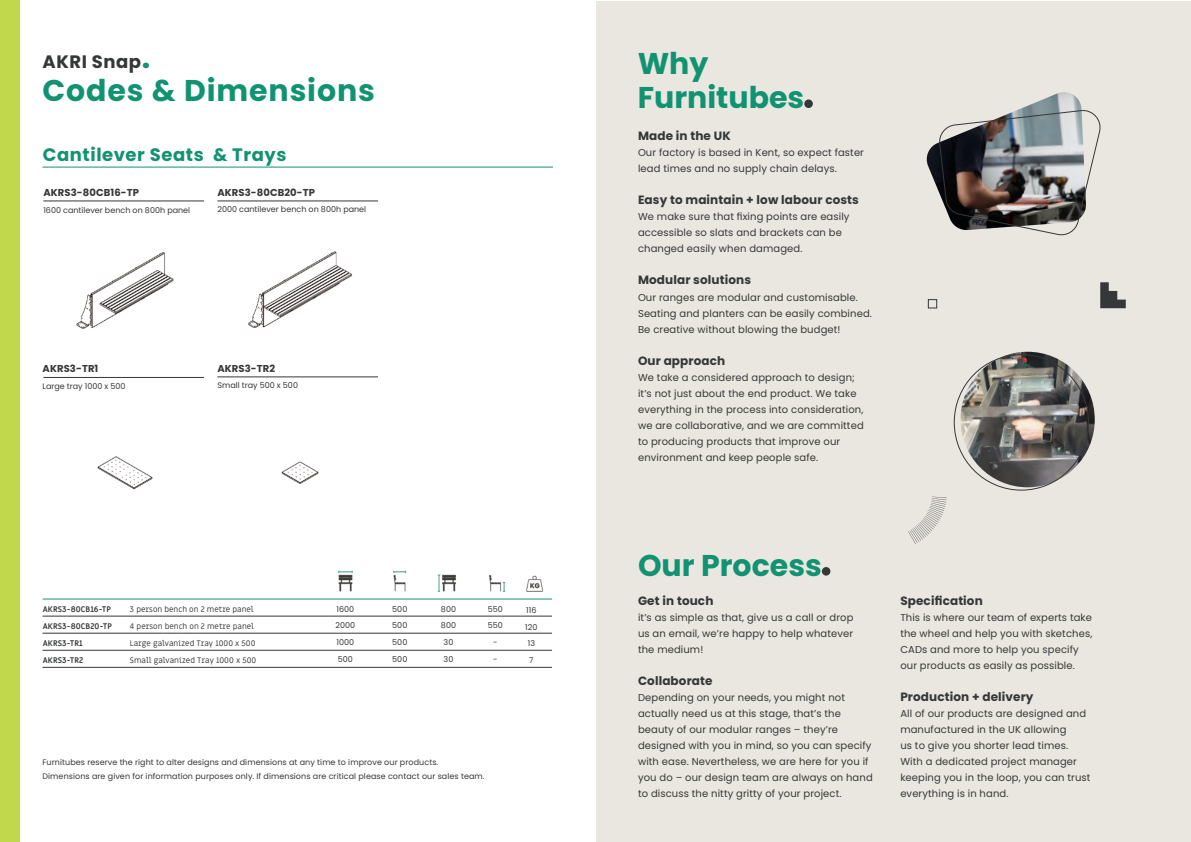
<style>
.page{position:relative;width:1191px;height:842px;background:#fff}
.page>*{position:absolute;margin:0;border:0;box-sizing:border-box;transform-origin:0 0}
.t1{font:700 30px/34px "Poppins";color:#119372}
.t2{font:700 30px "Poppins";letter-spacing:.03em;color:#119372}
.t3{font:700 18px "Poppins";letter-spacing:.03em;color:#119372}
.t4{font:700 18px "Poppins";letter-spacing:.03em;color:#353738}
.t5{font:700 12px "Poppins";letter-spacing:.01em;color:#353738}
.t6{font:10px/16px "Poppins";letter-spacing:.01em;color:#353738}
.t7{font:700 10px "Poppins";letter-spacing:.01em;color:#353738}
.t8{font:8px/16.8px "Poppins";letter-spacing:.01em;color:#353738;text-align:center}
.t9{font:8px/16.8px "Miriam Libre";color:#353738}
.t10{font:700 8px/16.8px "Miriam Libre";letter-spacing:.01em;color:#353738}
.s1{font-size:30px;color:#119372}
</style>
<div class="page">
<img style="left:338px;top:570px;width:15px;height:22px">
<img style="left:393px;top:570px;width:14px;height:22px">
<img style="left:437px;top:574px;width:19px;height:18px">
<img style="left:489px;top:575px;width:17px;height:17px">
<img style="left:526px;top:575px;width:18px;height:17px">
<div style="left:0;top:0;width:20px;height:842px;background:#c0d849"></div>
<img style="left:76px;top:252px;width:98px;height:77px">
<img style="left:248px;top:251px;width:105px;height:77px">
<img style="left:97px;top:456px;width:56px;height:34px">
<img style="left:281px;top:461px;width:38px;height:23px">
<hr style="left:43px;top:167px;width:510px;height:1px;background:#119372">
<hr style="left:43px;top:201px;width:161px;height:1px;background:#353738">
<hr style="left:217px;top:201px;width:161px;height:1px;background:#353738">
<hr style="left:217px;top:376px;width:161px;height:1px;background:#353738">
<hr style="left:43px;top:377px;width:161px;height:1px;background:#353738">
<hr style="left:43px;top:616px;width:509px;height:1px;background:#353738">
<hr style="left:43px;top:650px;width:509px;height:1px;background:#353738">
<hr style="left:43px;top:633px;width:509px;height:1px;background:#353738">
<hr style="left:43px;top:667px;width:509px;height:1px;background:#353738">
<hr style="left:43px;top:598px;width:509px;height:1px;background:#119372">
<div style="left:596px;top:1px;width:594px;height:840px;background:#eae7e1"></div>
<img style="left:926px;top:92px;width:156px;height:98px">
<img style="left:938px;top:109px;width:163px;height:127px">
<img style="left:960px;top:352px;width:134px;height:135px">
<svg style="left:908px;top:497px;width:38px;height:47px"></svg>
<svg style="left:1100px;top:282px;width:25px;height:26px"></svg>
<div style="left:928px;top:299px;width:9px;height:9px;border:1px solid #353738"></div>
<div style="left:804px;top:99px;width:9px;height:9px;background:#353738;border-radius:50%"></div>
<div style="left:822px;top:567px;width:8px;height:9px;background:#353738;border-radius:50%"></div>
<h2 class="t4" style="left:43px;top:51px;width:109px">AKRI Snap<span class="s1">.</span></h2>
<h1 class="t2" style="left:43px;top:73px;width:334px">Codes &amp; Dimensions</h1>
<h2 class="t3" style="left:43px;top:145px;width:245px">Cantilever Seats &amp; Trays</h2>
<p class="t7" style="left:43px;top:187px;width:97px">AKRS3-80CB16-TP</p>
<p class="t7" style="left:217px;top:187px;width:99px">AKRS3-80CB20-TP</p>
<p class="t8" style="left:43px;top:202px;width:148px">1600 cantilever bench on 800h panel</p>
<p class="t8" style="left:217px;top:201px;width:150px">2000 cantilever bench on 800h panel</p>
<p class="t7" style="left:43px;top:363px;width:57px">AKRS3-TR1</p>
<p class="t7" style="left:217px;top:363px;width:59px">AKRS3-TR2</p>
<p class="t8" style="left:43px;top:377px;width:85px">Large tray 1000 x 500</p>
<p class="t8" style="left:217px;top:377px;width:82px">Small tray 500 x 500</p>
<p class="t10" style="left:43px;top:601px;width:71px">AKRS3-80CB16-TP<br>AKRS3-80CB20-TP<br>AKRS3-TR1<br>AKRS3-TR2</p>
<p class="t9" style="left:130px;top:601px;width:128px">3 person bench on 2 metre panel<br>4 person bench on 2 metre panel<br>Large galvanized Tray 1000 x 500<br>Small galvanized Tray 1000 x 500</p>
<p class="t8" style="left:335px;top:600px;width:21px;text-align:left">1600<br>2000<br>1000<br>500</p>
<p class="t8" style="left:392px;top:600px;width:17px;text-align:justify">500<br>500<br>500<br>500</p>
<p class="t8" style="left:441px;top:600px;width:17px">800<br>800<br>30<br>30</p>
<p class="t8" style="left:488px;top:600px;width:17px">550<br>550 -<br>-</p>
<p class="t8" style="left:525px;top:602px;width:14px">116<br>120<br>13<br>7</p>
<p class="t8" style="left:43px;top:755px;width:443px;line-height:14px;text-align:left">Furnitubes reserve the right to alter designs and dimensions at any time to improve our products.<br>Dimensions are given for information purposes only. If dimensions are critical please contact our sales team.</p>
<h1 class="t1" style="left:637px;top:47px;width:168px">Why<br>Furnitubes</h1>
<p class="t5" style="left:638px;top:129px;width:94px">Made in the UK</p>
<p class="t6" style="left:638px;top:145px;width:227px">Our factory is based in Kent, so expect faster lead times and no supply chain delays.</p>
<p class="t5" style="left:638px;top:193px;width:222px">Easy to maintain + low labour costs</p>
<p class="t6" style="left:638px;top:209px;width:213px">We make sure that fixing points are easily accessible so slats and brackets can be changed easily when damaged.</p>
<p class="t5" style="left:638px;top:273px;width:114px">Modular solutions</p>
<p class="t6" style="left:638px;top:289px;width:235px">Our ranges are modular and customisable.<br>Seating and planters can be easily combined.<br>Be creative without blowing the budget!</p>
<p class="t5" style="left:638px;top:353px;width:89px">Our approach</p>
<p class="t6" style="left:638px;top:369px;width:227px">We take a considered approach to design; it’s not just about the end product. We take everything in the process into consideration, we are collaborative, and we are committed to producing products that improve our environment and keep people safe.</p>
<h1 class="t1" style="left:638px;top:548px;width:185px">Our Process</h1>
<p class="t5" style="left:638px;top:593px;width:77px">Get in touch</p>
<p class="t6" style="left:638px;top:609px;width:217px;text-align:justify">it’s as simple as that, give us a call or drop us an email, we’re happy to help whatever the medium!</p>
<p class="t5" style="left:638px;top:673px;width:76px">Collaborate</p>
<p class="t6" style="left:638px;top:689px;width:236px">Depending on your needs, you might not actually need us at this stage, that’s the beauty of our modular ranges – they’re designed with you in mind, so you can specify with ease. Nevertheless, we are here for you if you do – our design team are always on hand to discuss the nitty gritty of your project.</p>
<p class="t5" style="left:900px;top:593px;width:84px">Specification</p>
<p class="t6" style="left:900px;top:609px;width:193px">This is where our team of experts take the wheel and help you with sketches, CADs and more to help you specify our products as easily as possible.</p>
<p class="t5" style="left:900px;top:689px;width:135px">Production + delivery</p>
<p class="t6" style="left:900px;top:705px;width:192px">All of our products are designed and manufactured in the UK allowing<br>us to give you shorter lead times.<br>With a dedicated project manager keeping you in the loop, you can trust everything is in hand.</p>
</div>
